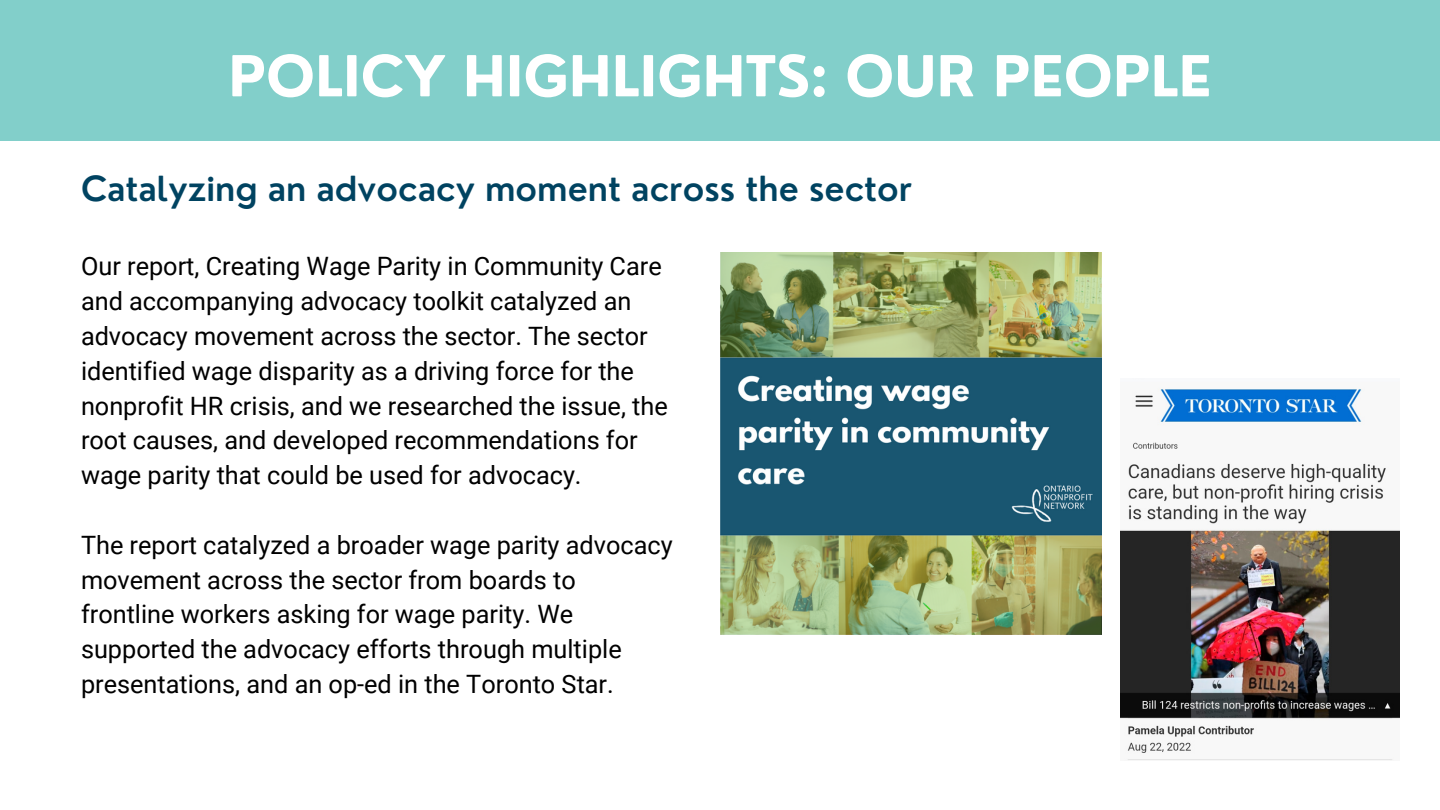
<style>
.page{position:relative;width:1440px;height:810px;background:#fff}
.page>*{position:absolute;margin:0;border:0;box-sizing:border-box;transform-origin:0 0}
.t1{font:700 55px "Nourd";color:#fff}
.t2{font:600 33.8px "Nourd";color:#004361}
.t3{font:25.3px/34.8px "Roboto";color:#000}
</style>
<div class="page">
<div style="left:0;top:0;width:1440px;height:141px;background:#82cfca"></div>
<img style="left:720px;top:253px;width:382px;height:381px">
<img style="left:1120px;top:388px;width:280px;height:372px">
<p class="t1" style="left:228px;top:41px;width:985px">POLICY HIGHLIGHTS: OUR PEOPLE</p>
<p class="t2" style="left:81px;top:167px;width:833px">Catalyzing an advocacy moment across the sector</p>
<p class="t3" style="left:81px;top:249px;width:588px">Our report, Creating Wage Parity in Community Care and accompanying advocacy toolkit catalyzed an advocacy movement across the sector. The sector identified wage disparity as a driving force for the nonprofit HR crisis, and we researched the issue, the root causes, and developed recommendations for wage parity that could be used for advocacy.</p>
<p class="t3" style="left:81px;top:528px;width:593px">The report catalyzed a broader wage parity advocacy movement across the sector from boards to frontline workers asking for wage parity. We supported the advocacy efforts through multiple presentations, and an op-ed in the Toronto Star.</p>
</div>
